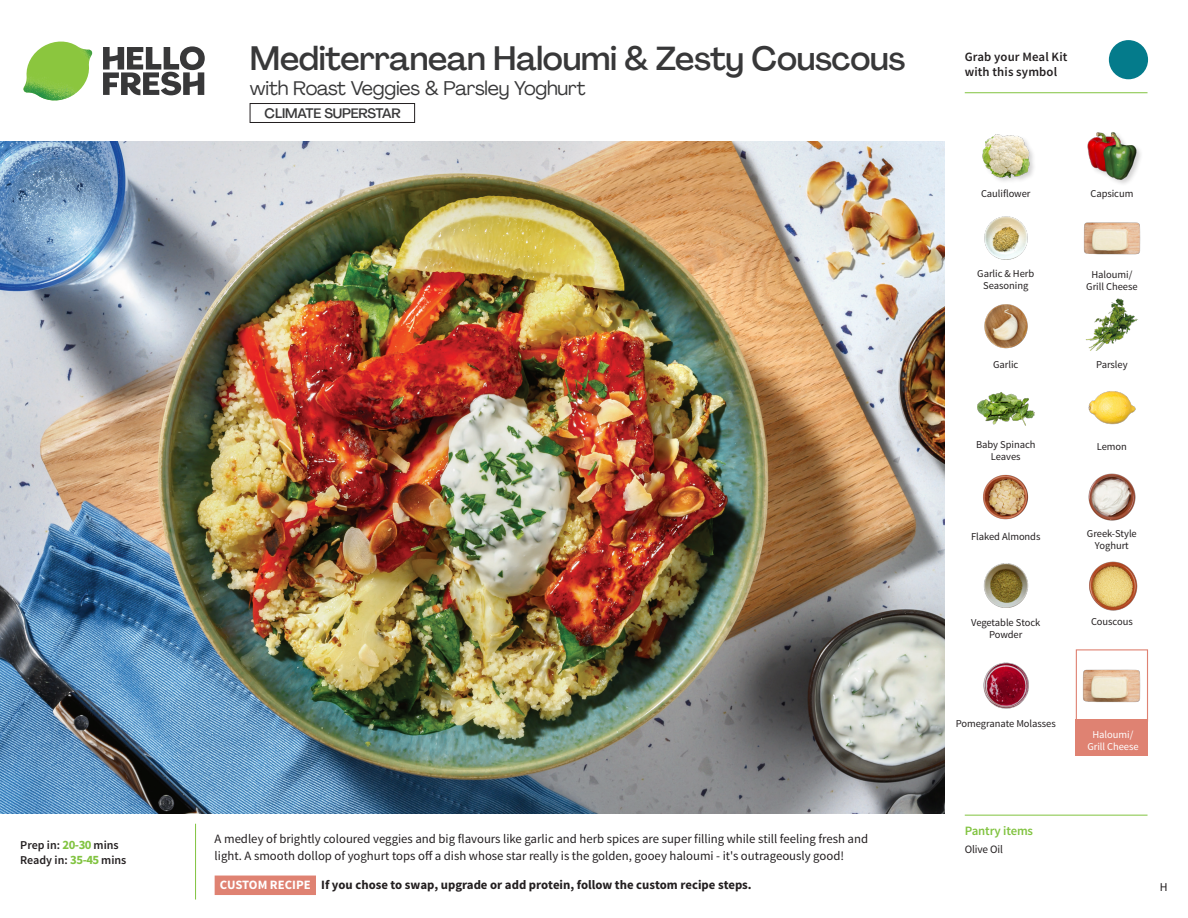
<style>
.page{position:relative;width:1188px;height:918px;background:#fff}
.page>*{position:absolute;margin:0;border:0;box-sizing:border-box;transform-origin:0 0}
._15_Titel_UK{font:500 33px "Agrandir";letter-spacing:-.01em;color:#383839}
._15_Titel_UK-2{font:19.5px "Agrandir";letter-spacing:-.01em;color:#383839}
.t1{font:500 13.5px "Agrandir";letter-spacing:-.01em;color:#383839}
.Step_6_Text_AU{font:12.75px/16.5px "Source Sans Pro";color:#231f20}
.Step_6_Text_AU-2{font:700 12.75px "Source Sans Pro";color:#231f20}
.t2{font:600 12.75px/15px "Source Sans Pro";letter-spacing:.01em;color:#231f20}
._04_Headers_Front{font:600 12.75px "Source Sans Pro";letter-spacing:-.01em;color:#81c340}
._04_Intro{font:600 12px "Source Sans Pro";color:#231f20}
.t3{font:12px "Source Sans Pro";color:#231f20}
._05_Pantry{font:11.25px "Source Sans Pro";letter-spacing:-.01em;color:#231f20}
._18_FRONT_ingredients{font:10.5px/12px "Source Sans Pro";letter-spacing:-.005em;color:#231f20;text-align:center}
._18_FRONT_ingredients-2{font:10.5px/12px "Source Sans Pro";letter-spacing:-.005em;color:#fff;text-align:center}
.s1{font-weight:700;font-size:12.75px;color:#81c340}
.s2{color:#fff}
</style>
<div class="page">
<svg style="left:103px;top:46px;width:102px;height:49px"></svg>
<img style="left:23px;top:42px;width:69px;height:59px">
<svg style="left:195px;top:823px;width:121px;height:77px"></svg>
<img style="left:0;top:142px;width:945px;height:672px">
<div style="left:250px;top:103px;width:165px;height:20px;border:1px solid #231f20"></div>
<img style="left:1085px;top:298px;width:53px;height:53px">
<img style="left:1088px;top:391px;width:48px;height:34px">
<img style="left:977px;top:392px;width:57px;height:34px">
<img style="left:983px;top:474px;width:46px;height:46px">
<img style="left:983px;top:563px;width:46px;height:45px">
<img style="left:983px;top:662px;width:46px;height:47px">
<img style="left:1089px;top:561px;width:49px;height:50px">
<img style="left:984px;top:304px;width:44px;height:45px">
<img style="left:984px;top:216px;width:44px;height:44px">
<img style="left:1084px;top:222px;width:57px;height:33px">
<div style="left:981px;top:133px;width:56px;height:51px;background:#231f20;opacity:.2"></div>
<img style="left:981px;top:133px;width:50px;height:48px">
<div style="left:1087px;top:131px;width:57px;height:56px;background:#231f20;opacity:.2"></div>
<img style="left:1087px;top:131px;width:50px;height:50px">
<img style="left:1088px;top:473px;width:48px;height:48px">
<div style="left:1076px;top:649px;width:72px;height:73px;border:1px solid #df8272"></div>
<div style="left:1076px;top:719px;width:72px;height:37px;background:#df8272"></div>
<img style="left:1083px;top:669px;width:57px;height:34px">
<hr style="left:965px;top:815px;width:183px;height:1px;background:#81c340">
<svg style="left:1091px;top:40px;width:58px;height:54px"></svg>
<hr style="left:965px;top:92px;width:183px;height:1px;background:#81c340">
<p class="_04_Intro" style="left:20px;top:837px;width:100px">Prep in: <span class="s1">20-30</span> mins</p>
<p class="_04_Intro" style="left:20px;top:852px;width:108px">Ready in: <span class="s1">35-45</span> mins</p>
<p class="_15_Titel_UK" style="left:250px;top:38px;width:657px">Mediterranean Haloumi &amp; Zesty Couscous</p>
<p class="_15_Titel_UK-2" style="left:250px;top:76px;width:337px">with Roast Veggies &amp; Parsley Yoghurt</p>
<p class="t1" style="left:265px;top:105px;width:138px">CLIMATE SUPERSTAR</p>
<p class="Step_6_Text_AU" style="left:215px;top:831px;width:655px">A medley of brightly coloured veggies and big flavours like garlic and herb spices are super filling while still feeling fresh and light. A smooth dollop of yoghurt tops off a dish whose star really is the golden, gooey haloumi - it's outrageously good!</p>
<p class="Step_6_Text_AU-2" style="left:220px;top:877px;width:533px"><span class="s2">CUSTOM RECIPE</span> If you chose to swap, upgrade or add protein, follow the custom recipe steps.</p>
<p class="t2" style="left:965px;top:50px;width:104px">Grab your Meal Kit with this symbol</p>
<p class="_18_FRONT_ingredients" style="left:981px;top:188px;width:51px">Cauliflower</p>
<p class="_18_FRONT_ingredients" style="left:1090px;top:188px;width:45px">Capsicum</p>
<p class="_18_FRONT_ingredients" style="left:977px;top:267px;width:58px">Garlic &amp; Herb<br>Seasoning</p>
<p class="_18_FRONT_ingredients" style="left:1086px;top:269px;width:53px">Haloumi/<br>Grill Cheese</p>
<p class="_18_FRONT_ingredients" style="left:993px;top:359px;width:27px">Garlic</p>
<p class="_18_FRONT_ingredients" style="left:1096px;top:359px;width:33px">Parsley</p>
<p class="_18_FRONT_ingredients" style="left:976px;top:438px;width:61px">Baby Spinach<br>Leaves</p>
<p class="_18_FRONT_ingredients" style="left:971px;top:530px;width:71px">Flaked Almonds</p>
<p class="_18_FRONT_ingredients" style="left:1097px;top:441px;width:32px">Lemon</p>
<p class="_18_FRONT_ingredients" style="left:1087px;top:528px;width:51px">Greek-Style<br>Yoghurt</p>
<p class="_18_FRONT_ingredients" style="left:971px;top:616px;width:71px">Vegetable Stock</p>
<p class="_18_FRONT_ingredients" style="left:1091px;top:616px;width:43px">Couscous</p>
<p class="_18_FRONT_ingredients" style="left:989px;top:628px;width:35px">Powder</p>
<p class="_18_FRONT_ingredients" style="left:956px;top:718px;width:101px">Pomegranate Molasses</p>
<p class="_04_Headers_Front" style="left:965px;top:822px;width:70px">Pantry items</p>
<p class="_05_Pantry" style="left:965px;top:842px;width:40px">Olive Oil</p>
<p class="_18_FRONT_ingredients-2" style="left:1087px;top:729px;width:53px">Haloumi/<br>Grill Cheese</p>
<p class="t3" style="left:1160px;top:879px;width:9px">H</p>
</div>
